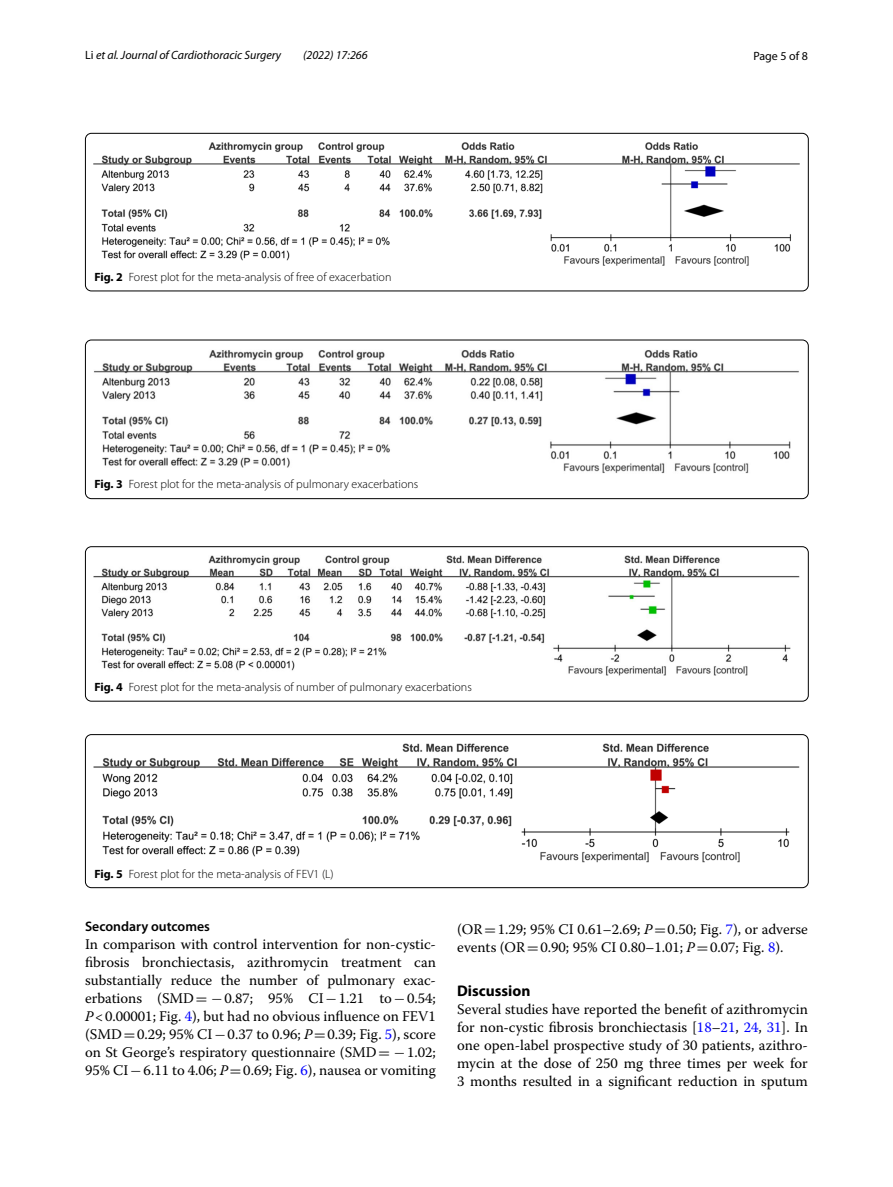
<style>
.page{position:relative;width:893px;height:1187px;background:#fff}
.page>*{position:absolute;margin:0;border:0;box-sizing:border-box;transform-origin:0 0}
.t1{font:700 15.45px "Myriad Pro";color:#000}
.t2{font:14.7px/18px "Warnock Pro";color:#000;text-align:justify}
.t3{font:600 13.8px "Myriad Pro";color:#000}
.t4{font:300 12px "Myriad Pro";color:#000}
.t5{font:italic 12px "Myriad Pro";color:#000}
.t6{font:12px "Myriad Pro";color:#000}
.s1{font-style:normal}
.s2{font-weight:700}
.s3{font-family:"MTSY"}
.s4{font-style:italic}
.s5{color:#00f}
.s6{font-family:"STIX Math"}
</style>
<div class="page">
<img style="left:94px;top:142px;width:706px;height:123px">
<div style="left:85px;top:133px;width:723px;height:158px;border:1px solid #000;border-radius:6px"></div>
<img style="left:94px;top:350px;width:705px;height:123px">
<div style="left:85px;top:340px;width:723px;height:159px;border:1px solid #000;border-radius:6px"></div>
<img style="left:94px;top:555px;width:706px;height:120px">
<div style="left:85px;top:546px;width:723px;height:155px;border:1px solid #000;border-radius:6px"></div>
<img style="left:94px;top:743px;width:706px;height:119px">
<div style="left:85px;top:734px;width:723px;height:153px;border:1px solid #000;border-radius:6px"></div>
<p class="t5" style="left:85px;top:48px;width:198px"><span class="s1">Li</span> et al. Journal of Cardiothoracic Surgery</p>
<p class="t5" style="left:303px;top:48px;width:66px">(2022) 17:266</p>
<p class="t6" style="left:753px;top:48px;width:56px">Page 5 of 8</p>
<p class="t4" style="left:94px;top:270px;width:299px"><span class="s2">Fig. 2</span> Forest plot for the meta-analysis of free of exacerbation</p>
<p class="t4" style="left:94px;top:478px;width:325px"><span class="s2">Fig. 3</span> Forest plot for the meta-analysis of pulmonary exacerbations</p>
<p class="t4" style="left:94px;top:680px;width:379px"><span class="s2">Fig. 4</span> Forest plot for the meta-analysis of number of pulmonary exacerbations</p>
<p class="t4" style="left:94px;top:867px;width:241px"><span class="s2">Fig. 5</span> Forest plot for the meta-analysis of FEV1 (L)</p>
<p class="t3" style="left:85px;top:917px;width:126px">Secondary outcomes</p>
<p class="t2" style="left:85px;top:935px;width:352px">In comparison with control intervention for non-cystic&shy;fibrosis bronchiectasis, azithromycin treatment can substantially reduce the number of pulmonary exac&shy;erbations (SMD<span class="s3">= −</span>0.87; 95% CI<span class="s3">−</span>1.21 to<span class="s3">−</span>0.54; <span class="s4">P</span>&lt;0.00001; Fig. <span class="s5">4</span>), but had no obvious influence on FEV1 (SMD<span class="s3">=</span>0.29; 95% CI<span class="s3">−</span>0.37 to 0.96; <span class="s4">P</span><span class="s3">=</span>0.39; Fig. <span class="s5">5</span>), score on St George’s respiratory questionnaire (SMD<span class="s3">= −</span>1.02; 95% CI<span class="s3">−</span>6.11 to 4.06; <span class="s4">P</span><span class="s3">=</span>0.69; Fig. <span class="s5">6</span>), nausea or vomiting</p>
<p class="t2" style="left:457px;top:919px;width:352px">(OR<span class="s3">=</span>1.29; 95% CI 0.61–2.69; <span class="s4">P</span><span class="s3">=</span>0.50; Fig. <span class="s5">7</span>), or adverse events (OR<span class="s3">=</span>0.90; 95% CI 0.80–1.01; <span class="s4">P</span><span class="s3">=</span>0.07; Fig. <span class="s5">8</span>).</p>
<p class="t1" style="left:457px;top:981px;width:75px">Discussion</p>
<p class="t2" style="left:457px;top:1000px;width:352px">Several studies have reported the benefit of azithromycin for non<span class="s6">‐</span>cystic fibrosis bronchiectasis [<span class="s5">18</span>–<span class="s5">21</span>, <span class="s5">24</span>, <span class="s5">31</span>]. In one open-label prospective study of 30 patients, azithro&shy;mycin at the dose of 250 mg three times per week for 3 months resulted in a significant reduction in sputum</p>
</div>
